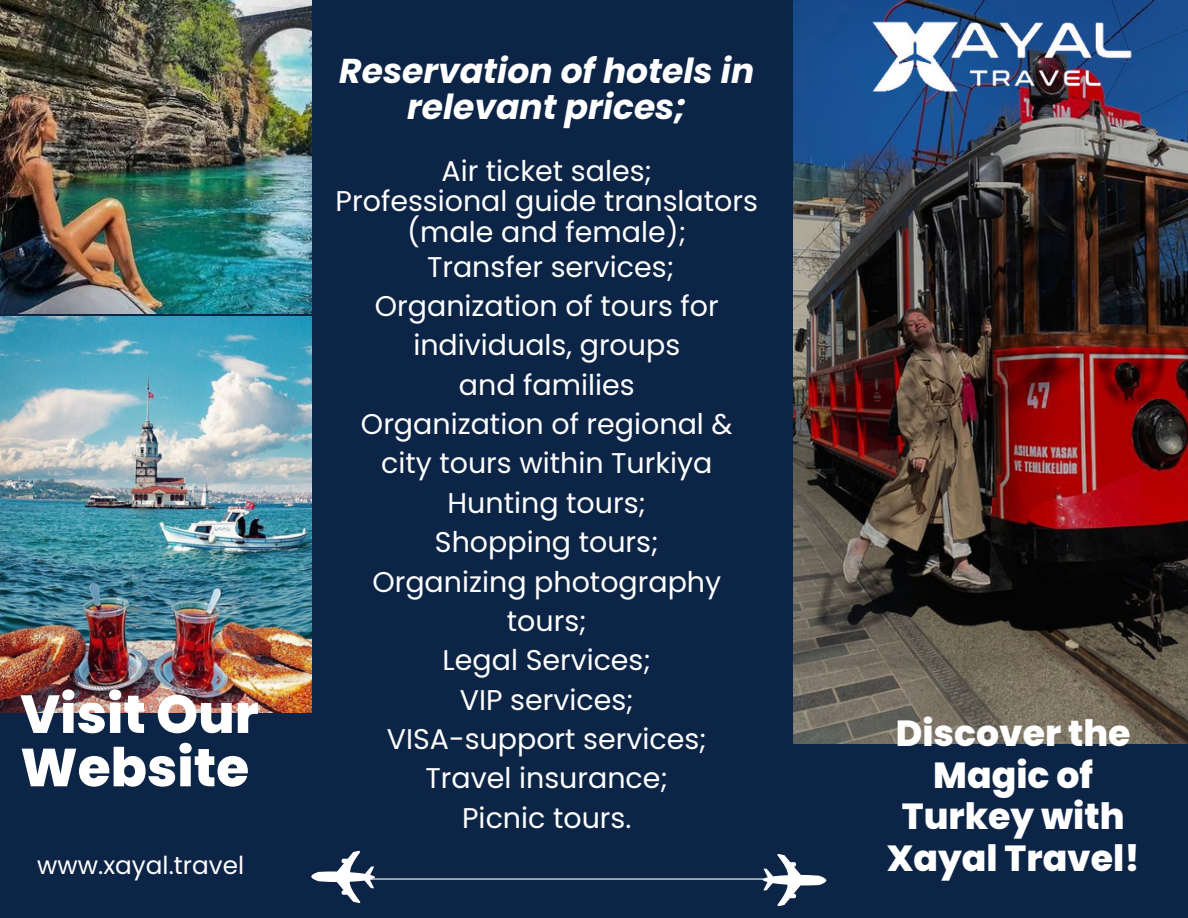
<style>
.page{position:relative;width:1188px;height:918px;background:#0c2446}
.page>*{position:absolute;margin:0;border:0;box-sizing:border-box;transform-origin:0 0}
.t1{font:800 53.4px/53.4px "Poppins";color:#fff}
.t2{font:800 36.3px/41.7px "Poppins";color:#fff;text-align:center}
.t3{font:italic 700 34.5px/36px "Poppins";color:#fff;text-align:center}
.t4{font:28.5px/39.3px "Poppins";color:#fff;text-align:center}
.t5{font:24.75px "Poppins";color:#fff}
</style>
<div class="page">
<img style="left:794px;top:0;width:394px;height:744px">
<img style="left:865px;top:0;width:277px;height:138px">
<img style="left:0;top:0;width:312px;height:314px">
<img style="left:0;top:317px;width:311px;height:396px">
<svg style="left:762px;top:854px;width:64px;height:52px"></svg>
<svg style="left:311px;top:851px;width:64px;height:52px"></svg>
<hr style="left:363px;top:878px;width:402px;height:2px;background:#fff">
<h2 class="t1" style="left:20px;top:688px;width:240px">Visit Our<br>Website</h2>
<p class="t5" style="left:37px;top:848px;width:208px">www.xayal.travel</p>
<p class="t3" style="left:339px;top:53px;width:416px">Reservation of hotels in relevant prices;</p>
<h2 class="t4" style="left:336px;top:156px;width:424px;line-height:30.3px">Air ticket sales;<br>Professional guide translators (male and female);</h2>
<h2 class="t4" style="left:361px;top:247px;width:373px">Transfer services;<br>Organization of tours for individuals, groups<br>and families<br>Organization of regional &amp; city tours within Turkiya<br>Hunting tours;<br>Shopping tours;<br>Organizing photography tours;<br>Legal Services;<br>VIP services;<br>VISA-support services;<br>Travel insurance;<br>Picnic tours.</h2>
<p class="t2" style="left:887px;top:713px;width:255px">Discover the<br>Magic of<br>Turkey with<br>Xayal Travel!</p>
</div>
